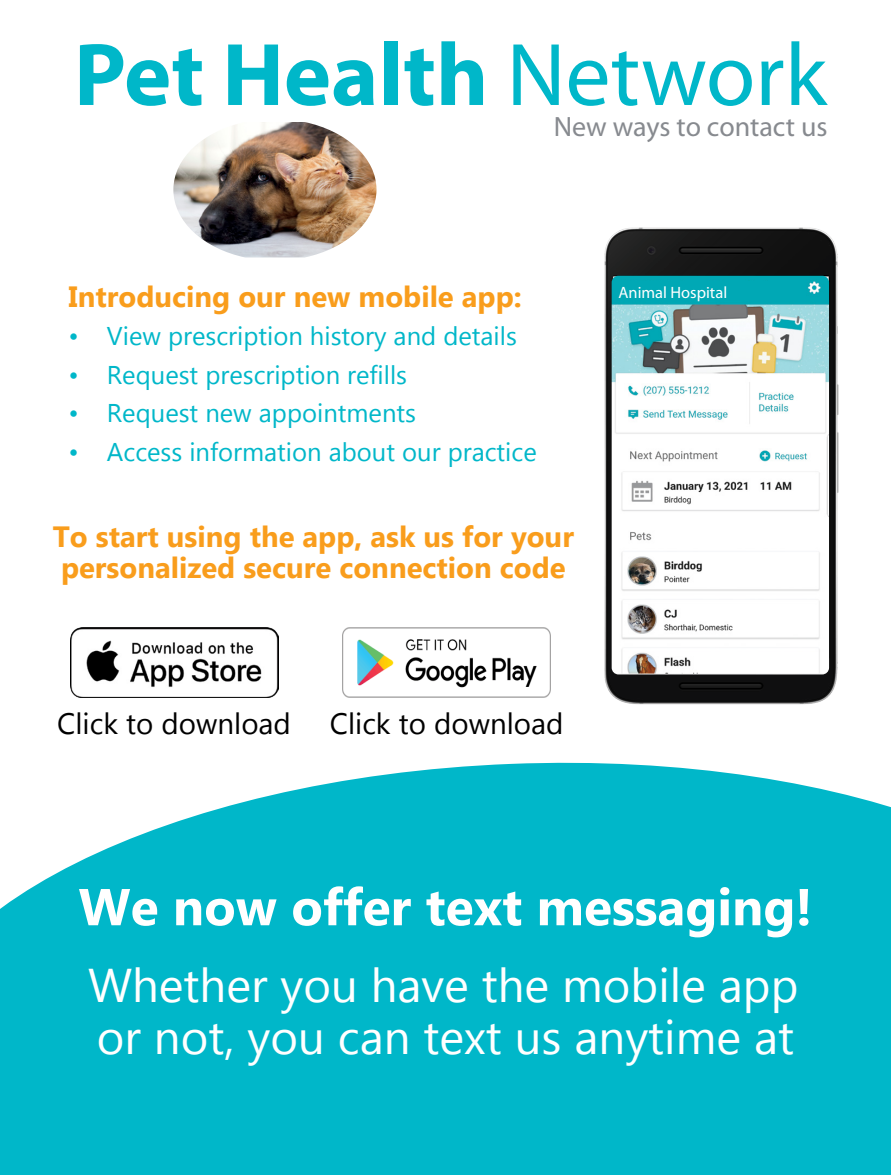
<style>
.page{position:relative;width:891px;height:1175px;background:#fff}
.page>*{position:absolute;margin:0;border:0;box-sizing:border-box;transform-origin:0 0}
.t1{font:700 89.55px "Myriad Pro";color:#00b7c9}
.t2{font:700 51.75px "Microsoft New Tai Lue";color:#fff}
.t3{font:47.25px/51.8px "Microsoft New Tai Lue";color:#fff}
.t4{font:29.47px "Microsoft New Tai Lue";color:#000}
.t5{font:700 29.25px/31.5px "Microsoft New Tai Lue";color:#f99d1c}
.t6{font:27.9px "Myriad Pro";color:#878a8f}
.t7{font:25.65px "Microsoft New Tai Lue";color:#00b7c9}
.t8{font:16.43px "Myriad Pro";color:#fff}
.s1{font-weight:400}
</style>
<div class="page">
<img style="left:604px;top:227px;width:235px;height:478px">
<img style="left:612px;top:276px;width:217px;height:398px">
<div style="left:619px;top:281px;width:152px;height:17px;background:#00a8b5"></div>
<img style="left:173px;top:122px;width:204px;height:135px">
<svg style="left:0;top:762px;width:891px;height:412px;background:#14bccd"></svg>
<img style="left:343px;top:627px;width:208px;height:70px">
<img style="left:70px;top:627px;width:208px;height:70px">
<h1 class="t1" style="left:74px;top:16px;width:754px">Pet Health <span class="s1">Network</span></h1>
<p class="t6" style="left:554px;top:111px;width:275px">New ways to contact us</p>
<p class="t5" style="left:69px;top:283px;width:455px">Introducing our new mobile app:</p>
<p class="t7" style="left:69px;top:321px;width:450px">• View prescription history and details</p>
<p class="t7" style="left:69px;top:360px;width:340px">• Request prescription refills</p>
<p class="t7" style="left:69px;top:398px;width:349px">• Request new appointments</p>
<p class="t7" style="left:69px;top:437px;width:470px">• Access information about our practice</p>
<p class="t5" style="left:53px;top:523px;width:523px">To start using the app, ask us for your personalized secure connection code</p>
<p class="t8" style="left:619px;top:283px;width:110px">Animal Hospital</p>
<p class="t4" style="left:57px;top:706px;width:235px">Click to download</p>
<p class="t4" style="left:330px;top:706px;width:235px">Click to download</p>
<h2 class="t2" style="left:79px;top:877px;width:735px">We now offer text messaging!</h2>
<h3 class="t3" style="left:88px;top:963px;width:712px">Whether you have the mobile app or not, you can text us anytime at</h3>
</div>
